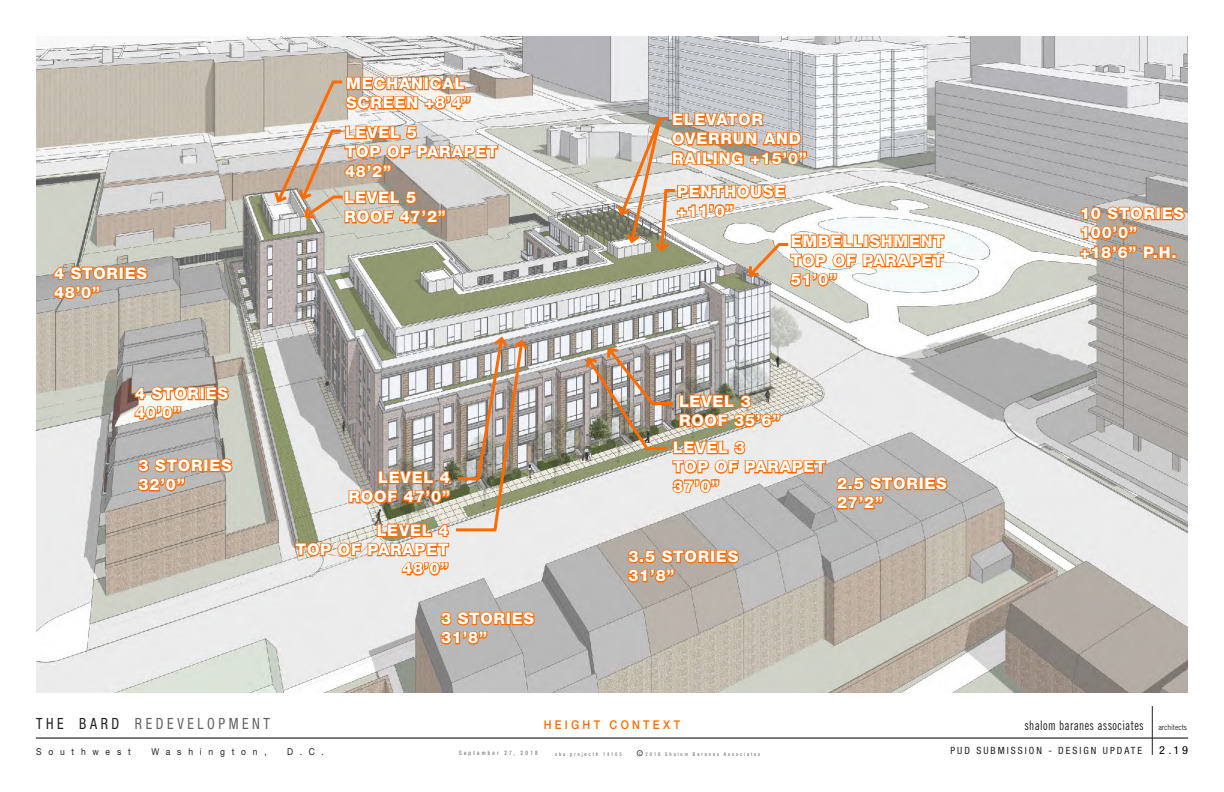
<style>
.page{position:relative;width:1224px;height:792px;background:#fff}
.page>*{position:absolute;margin:0;border:0;box-sizing:border-box;transform-origin:0 0}
.t1{font:800 16px/19.2px "Helvetica Neue";letter-spacing:.05em;color:#fff}
.t2{font:condensed 15.5px "Helvetica Neue";letter-spacing:.255em;color:#636366;scale:.9 1}
.t3{font:12.9px "Trade Gothic Cond Eighteen";letter-spacing:.03em;color:#231f20;scale:.9 1}
.t4{font:500 12px "Helvetica Neue";letter-spacing:.3em;color:#ff6b00;scale:.9 1}
.t5{font:condensed 11px "Helvetica Neue";color:#000;scale:1.12 1}
.t6{font:condensed 10px "Helvetica Neue";letter-spacing:.2em;color:#231f20}
.t7{font:9.5px "Helvetica Neue";letter-spacing:.8em;color:#231f20;scale:.9 1}
.t8{font:condensed 6px "Helvetica Neue";letter-spacing:.415em;color:#616164;scale:.9 1}
.t9{font:condensed 5.2px "Helvetica Neue";letter-spacing:.42em;color:#606063;scale:.91 1}
.t10{font:condensed 5.2px "Helvetica Neue";letter-spacing:.415em;color:#616164;scale:.91 1}
.s1{color:#231f20}
.s2{font-family:"Trade Gothic";font-size:7.7px}
</style>
<div class="page">
<img style="left:36px;top:36px;width:1152px;height:657px">
<svg style="left:1079px;top:206px;width:107px;height:70px;background:#c99e7e"></svg>
<svg style="left:835px;top:476px;width:114px;height:70px;background:#c3a996"></svg>
<svg style="left:627px;top:549px;width:113px;height:70px;background:#c3a38b"></svg>
<svg style="left:133px;top:385px;width:100px;height:143px;background:#c7aa93"></svg>
<svg style="left:272px;top:66px;width:227px;height:213px;background:#d0b9a3"></svg>
<svg style="left:615px;top:104px;width:331px;height:219px"></svg>
<svg style="left:584px;top:345px;width:243px;height:184px;background:#c8b9aa"></svg>
<svg style="left:294px;top:334px;width:242px;height:347px;background:#c6bbb0"></svg>
<svg style="left:52px;top:265px;width:97px;height:70px;background:#c6a88e"></svg>
<hr style="left:36px;top:737px;width:1152px;height:2px;background:#606063">
<hr style="left:1152px;top:706px;width:1px;height:49px;background:#231f20">
<svg style="left:637px;top:750px;width:6px;height:6px"></svg>
<p class="t1" style="left:54px;top:264px;width:95px">4 STORIES<br>48’0”</p>
<p class="t1" style="left:135px;top:384px;width:95px">4 STORIES<br>40’0”</p>
<p class="t1" style="left:139px;top:456px;width:95px">3 STORIES<br>32’0”</p>
<p class="t1" style="left:346px;top:74px;width:126px">MECHANICAL<br>SCREEN +8’4”</p>
<p class="t1" style="left:345px;top:123px;width:154px">LEVEL 5<br>TOP OF PARAPET<br>48’2”</p>
<p class="t1" style="left:672px;top:110px;width:136px">ELEVATOR<br>OVERRUN AND<br>RAILING +15’0”</p>
<p class="t1" style="left:344px;top:188px;width:103px">LEVEL 5<br>ROOF 47’2”</p>
<p class="t1" style="left:677px;top:182px;width:110px">PENTHOUSE +11’0”</p>
<p class="t1" style="left:349px;top:468px;width:103px;text-align:right">LEVEL 4<br>ROOF 47’0”</p>
<p class="t1" style="left:296px;top:521px;width:154px;text-align:right">LEVEL 4<br>TOP OF PARAPET<br>48’0”</p>
<p class="t1" style="left:441px;top:609px;width:95px">3 STORIES<br>31’8”</p>
<p class="t1" style="left:791px;top:232px;width:155px;text-align:justify">EMBELLISHMENT TOP OF PARAPET 51’0”</p>
<p class="t1" style="left:679px;top:392px;width:103px">LEVEL 3<br>ROOF 35’6”</p>
<p class="t1" style="left:673px;top:438px;width:154px">LEVEL 3<br>TOP OF PARAPET<br>37’0”</p>
<p class="t1" style="left:837px;top:474px;width:111px">2.5 STORIES<br>27’2”</p>
<p class="t1" style="left:628px;top:547px;width:111px">3.5 STORIES<br>31’8”</p>
<p class="t1" style="left:1080px;top:204px;width:106px">10 STORIES<br>100’0” +18’6” P.H.</p>
<p class="t2" style="left:36px;top:715px;width:261px"><span class="s1">THE BARD</span> REDEVELOPMENT</p>
<p class="t7" style="left:36px;top:746px;width:107px">Southwest</p>
<p class="t7" style="left:151px;top:746px;width:130px">Washington,</p>
<p class="t7" style="left:287px;top:746px;width:42px">D.C.</p>
<p class="t8" style="left:459px;top:749px;width:89px">September 27, 2018</p>
<p class="t10" style="left:555px;top:751px;width:75px">sba project# 14105</p>
<p class="t9" style="left:639px;top:751px;width:135px">c 2018 Shalom Baranes Associates</p>
<p class="t4" style="left:544px;top:718px;width:153px">HEIGHT CONTEXT</p>
<p class="t3" style="left:1024px;top:718px;width:182px">shalom baranes associates <span class="s2">architects</span></p>
<p class="t5" style="left:1159px;top:744px;width:27px">2.19</p>
<p class="t6" style="left:950px;top:745px;width:193px">PUD SUBMISSION - DESIGN UPDATE</p>
</div>
